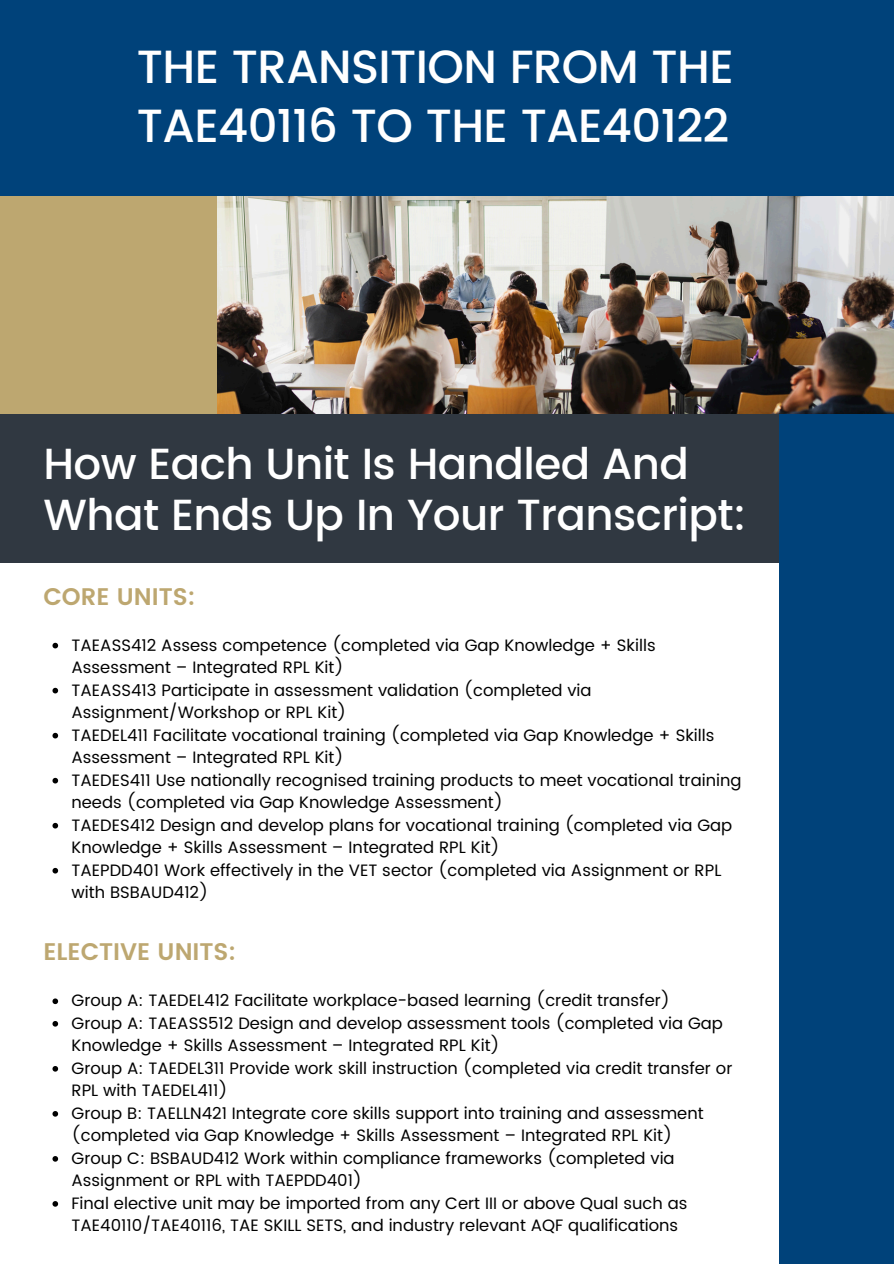
<style>
.page{position:relative;width:894px;height:1264px;background:#fff}
.page>*{position:absolute;margin:0;border:0;box-sizing:border-box;transform-origin:0 0}
.t1{font:500 46.5px/58.5px "Poppins";letter-spacing:-.015em;color:#fff}
.t2{font:500 43.5px/50.7px "Poppins";letter-spacing:-.015em;color:#fff}
.t3{font:600 24px "Poppins";color:#bda770}
.t4{font:16.5px/22.5px "Poppins";color:#000}
</style>
<div class="page">
<div style="left:0;top:395px;width:802px;height:167px;background:#303841"></div>
<div style="left:778px;top:395px;width:115px;height:868px;background:#00427a"></div>
<img style="left:217px;top:196px;width:676px;height:217px">
<div style="left:0;top:192px;width:217px;height:221px;background:#bda770"></div>
<div style="left:0;top:0;width:893px;height:196px;background:#00427a"></div>
<svg style="left:52px;top:642px;width:6px;height:6px"></svg>
<svg style="left:52px;top:687px;width:6px;height:6px"></svg>
<svg style="left:52px;top:732px;width:6px;height:6px"></svg>
<svg style="left:52px;top:777px;width:6px;height:6px"></svg>
<svg style="left:52px;top:822px;width:6px;height:6px"></svg>
<svg style="left:52px;top:867px;width:6px;height:6px"></svg>
<svg style="left:52px;top:998px;width:6px;height:6px"></svg>
<svg style="left:52px;top:1021px;width:6px;height:5px"></svg>
<svg style="left:52px;top:1066px;width:6px;height:5px"></svg>
<svg style="left:52px;top:1111px;width:6px;height:5px"></svg>
<svg style="left:52px;top:1156px;width:6px;height:5px"></svg>
<svg style="left:52px;top:1201px;width:6px;height:5px"></svg>
<h1 class="t1" style="left:137px;top:38px;width:598px">THE TRANSITION FROM THE<br>TAE40116 TO THE TAE40122</h1>
<h2 class="t2" style="left:43px;top:439px;width:704px">How Each Unit Is Handled And<br>What Ends Up In Your Transcript:</h2>
<h3 class="t3" style="left:43px;top:582px;width:153px">CORE UNITS:</h3>
<p class="t4" style="left:71px;top:633px;width:585px">TAEASS412 Assess competence (completed via Gap Knowledge + Skills<br>Assessment – Integrated RPL Kit)</p>
<p class="t4" style="left:71px;top:678px;width:521px">TAEASS413 Participate in assessment validation (completed via<br>Assignment/Workshop or RPL Kit)</p>
<p class="t4" style="left:71px;top:723px;width:644px">TAEDEL411 Facilitate vocational training (completed via Gap Knowledge + Skills<br>Assessment – Integrated RPL Kit)</p>
<p class="t4" style="left:71px;top:768px;width:671px">TAEDES411 Use nationally recognised training products to meet vocational training needs (completed via Gap Knowledge Assessment)</p>
<p class="t4" style="left:71px;top:813px;width:662px">TAEDES412 Design and develop plans for vocational training (completed via Gap<br>Knowledge + Skills Assessment – Integrated RPL Kit)</p>
<p class="t4" style="left:71px;top:858px;width:651px">TAEPDD401 Work effectively in the VET sector (completed via Assignment or RPL with BSBAUD412)</p>
<h3 class="t3" style="left:43px;top:937px;width:194px">ELECTIVE UNITS:</h3>
<p class="t4" style="left:71px;top:989px;width:600px">Group A: TAEDEL412 Facilitate workplace-based learning (credit transfer)</p>
<p class="t4" style="left:71px;top:1011px;width:652px">Group A: TAEASS512 Design and develop assessment tools (completed via Gap<br>Knowledge + Skills Assessment – Integrated RPL Kit)</p>
<p class="t4" style="left:71px;top:1056px;width:662px">Group A: TAEDEL311 Provide work skill instruction (completed via credit transfer or<br>RPL with TAEDEL411)</p>
<p class="t4" style="left:71px;top:1101px;width:633px">Group B: TAELLN421 Integrate core skills support into training and assessment (completed via Gap Knowledge + Skills Assessment – Integrated RPL Kit)</p>
<p class="t4" style="left:71px;top:1146px;width:604px">Group C: BSBAUD412 Work within compliance frameworks (completed via<br>Assignment or RPL with TAEPDD401)</p>
<p class="t4" style="left:71px;top:1191px;width:617px">Final elective unit may be imported from any Cert III or above Qual such as<br>TAE40110/TAE40116, TAE SKILL SETS, and industry relevant AQF qualifications</p>
</div>
